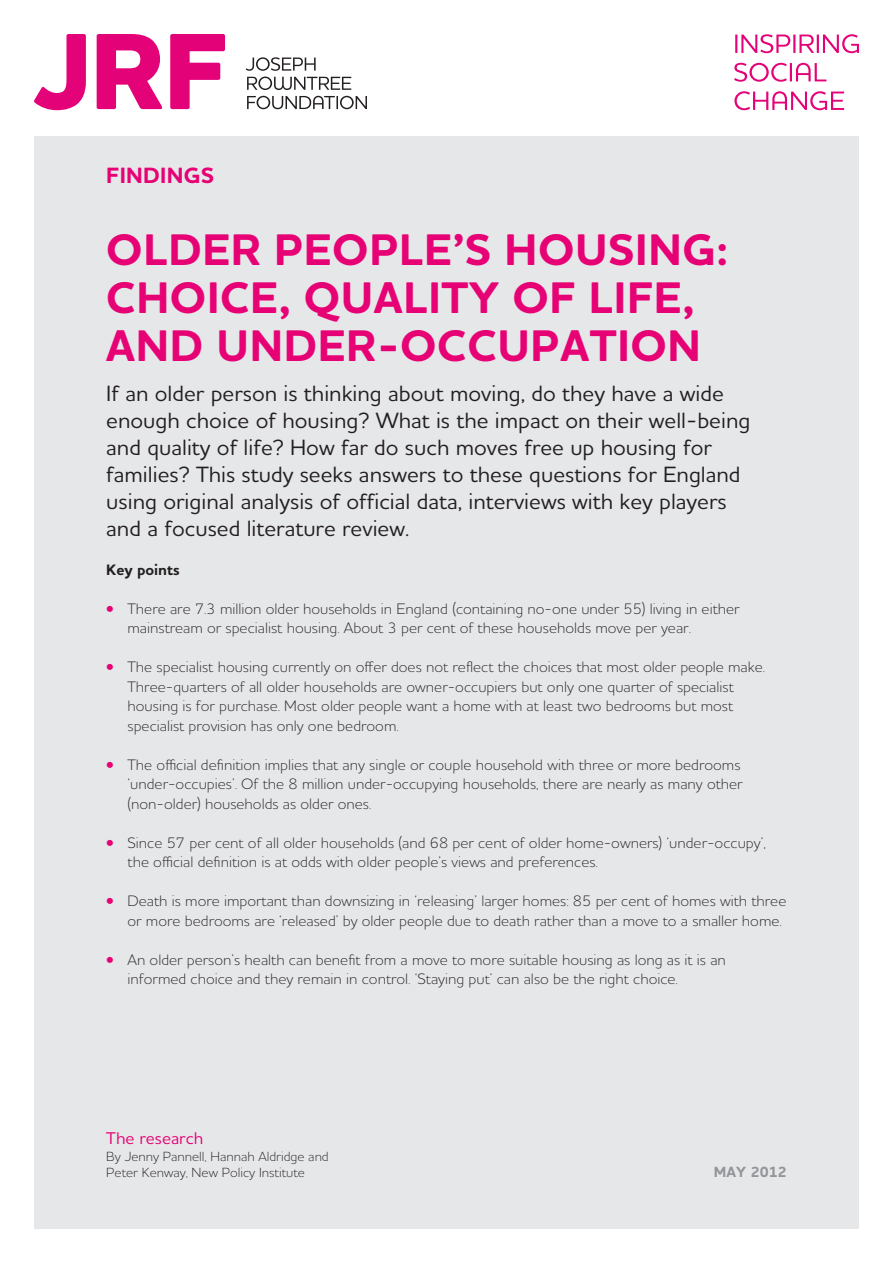
<style>
.page{position:relative;width:893px;height:1263px;background:#fff}
.page>*{position:absolute;margin:0;border:0;box-sizing:border-box;transform-origin:0 0}
.t1{font:700 45px/48px "Houschka Alt Pro";letter-spacing:.015em;color:#e60275}
.t2{font:500 22.5px/27px "Houschka Alt Pro";color:#231f20}
.t3{font:700 22.5px "Houschka Alt Pro";letter-spacing:.015em;color:#e60275}
.t4{font:500 17.25px "Houschka Alt Pro";color:#e60275}
.t5{font:300 15.3px/19.5px "Houschka Alt Pro";color:#231f20}
.t6{font:700 15.3px "Houschka Alt Pro";color:#231f20}
.t7{font:700 15px "Houschka Alt Pro";color:#939598}
.t8{font:300 13.5px/16.5px "Houschka Alt Pro";color:#231f20}
.s1{font-weight:700;font-size:15px;color:#e60275}
</style>
<div class="page">
<div style="left:34px;top:136px;width:825px;height:1093px;background:#e6e7e9"></div>
<svg style="left:34px;top:34px;width:52px;height:76px"></svg>
<svg style="left:97px;top:34px;width:66px;height:75px"></svg>
<svg style="left:170px;top:34px;width:55px;height:75px"></svg>
<svg style="left:246px;top:57px;width:70px;height:14px"></svg>
<svg style="left:247px;top:77px;width:104px;height:13px"></svg>
<svg style="left:247px;top:96px;width:120px;height:13px"></svg>
<svg style="left:735px;top:34px;width:124px;height:19px"></svg>
<svg style="left:734px;top:63px;width:92px;height:19px"></svg>
<svg style="left:734px;top:91px;width:110px;height:19px"></svg>
<h2 class="t3" style="left:106px;top:168px;width:109px">FINDINGS</h2>
<h1 class="t1" style="left:106px;top:231px;width:623px">OLDER PEOPLE’S HOUSING:<br>CHOICE, QUALITY OF LIFE,<br>AND UNDER-OCCUPATION</h1>
<p class="t2" style="left:106px;top:382px;width:646px">If an older person is thinking about moving, do they have a wide enough choice of housing? What is the impact on their well-being and quality of life? How far do such moves free up housing for families? This study seeks answers to these questions for England using original analysis of official data, interviews with key players and a focused literature review.</p>
<p class="t6" style="left:106px;top:564px;width:75px">Key points</p>
<p class="t5" style="left:128px;top:600px;width:614px;text-indent:-21px"><span class="s1">•</span> There are 7.3 million older households in England (containing no-one under 55) living in either mainstream or specialist housing. About 3 per cent of these households move per year.</p>
<p class="t5" style="left:128px;top:659px;width:639px;text-indent:-21px"><span class="s1">•</span> The specialist housing currently on offer does not reflect the choices that most older people make.<br>Three-quarters of all older households are owner-occupiers but only one quarter of specialist housing is for purchase. Most older people want a home with at least two bedrooms but most specialist provision has only one bedroom.</p>
<p class="t5" style="left:128px;top:756px;width:617px;text-indent:-21px"><span class="s1">•</span> The official definition implies that any single or couple household with three or more bedrooms ‘under-occupies’. Of the 8 million under-occupying households, there are nearly as many other (non-older) households as older ones.</p>
<p class="t5" style="left:128px;top:834px;width:640px;text-indent:-21px"><span class="s1">•</span> Since 57 per cent of all older households (and 68 per cent of older home-owners) ‘under-occupy’, the official definition is at odds with older people’s views and preferences.</p>
<p class="t5" style="left:128px;top:893px;width:660px;text-indent:-21px"><span class="s1">•</span> Death is more important than downsizing in ‘releasing’ larger homes: 85 per cent of homes with three or more bedrooms are ‘released’ by older people due to death rather than a move to a smaller home.</p>
<p class="t5" style="left:128px;top:951px;width:600px;text-indent:-21px"><span class="s1">•</span> An older person’s health can benefit from a move to more suitable housing as long as it is an informed choice and they remain in control. ‘Staying put’ can also be the right choice.</p>
<p class="t4" style="left:106px;top:1133px;width:99px">The research</p>
<p class="t8" style="left:106px;top:1149px;width:224px">By Jenny Pannell, Hannah Aldridge and<br>Peter Kenway, New Policy Institute</p>
<p class="t7" style="left:714px;top:1167px;width:74px">MAY 2012</p>
</div>
